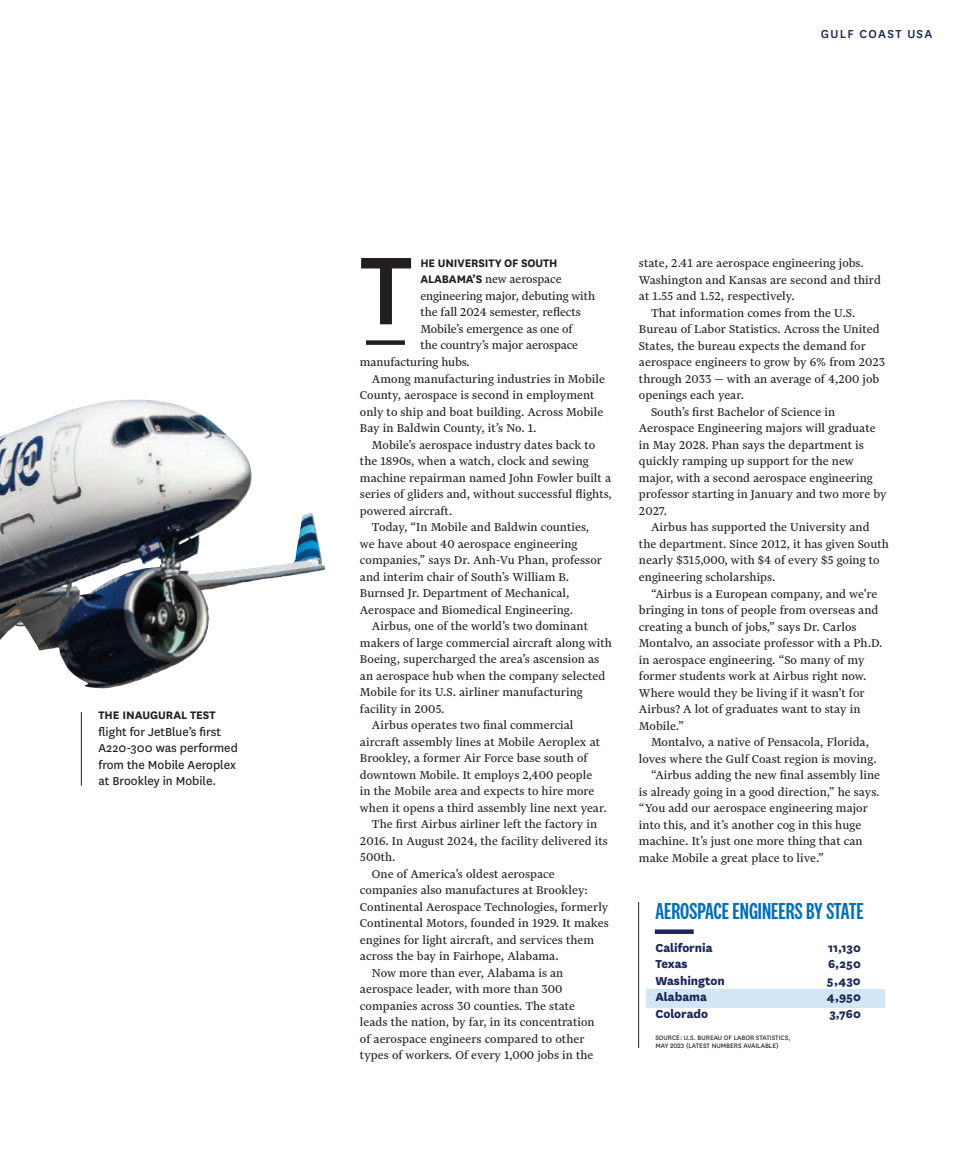
<style>
.page{position:relative;width:972px;height:1175px;background:#fff}
.page>*{position:absolute;margin:0;border:0;box-sizing:border-box;transform-origin:0 0}
.t1{font:500 112.5px "National";color:#231f20}
.t2{font:500 24px "National 2 Cmp";color:#006fba}
.t3{font:13.5px/16.5px "Financier Text";color:#231f20}
.t4{font:13.5px/16.5px "National";color:#231f20}
.t5{font:800 13.5px "National";color:#1a2658}
.t6{font:500 13.5px "National";letter-spacing:.1em;color:#1a2658}
.t7{font:700 12.75px "National";letter-spacing:-.01em;color:#231f20}
.t8{font:7.5px/7.5px "National";color:#231f20}
.s1{font-family:"National";font-weight:700;font-size:12.75px}
</style>
<div class="page">
<div style="left:646px;top:989px;width:239px;height:18px;background:#d1e7f6"></div>
<hr style="left:81px;top:712px;width:1px;height:73px;background:#231f20">
<hr style="left:638px;top:902px;width:1px;height:145px;background:#231f20">
<div style="left:366px;top:340px;width:39px;height:5px;background:#231f20"></div>
<div style="left:655px;top:929px;width:39px;height:5px;background:#1a2658"></div>
<img style="left:0;top:400px;width:326px;height:288px">
<p class="t7" style="left:99px;top:706px;width:118px">THE INAUGURAL TEST</p>
<p class="t4" style="left:99px;top:722px;width:141px">flight for JetBlue’s first<br>A220-300 was performed from the Mobile Aeroplex at Brookley in Mobile.</p>
<p class="t6" style="left:821px;top:25px;width:113px">GULF COAST USA</p>
<p class="t1" style="left:360px;top:213px;width:54px">T</p>
<p class="t7" style="left:420px;top:254px;width:139px">HE UNIVERSITY OF SOUTH</p>
<p class="t3" style="left:420px;top:271px;width:143px"><span class="s1">ALABAMA’S</span> new aerospace</p>
<p class="t3" style="left:420px;top:288px;width:176px">engineering major, debuting with</p>
<p class="t3" style="left:420px;top:304px;width:162px">the fall 2024 semester, reflects</p>
<p class="t3" style="left:420px;top:321px;width:154px">Mobile’s emergence as one of</p>
<p class="t3" style="left:420px;top:337px;width:159px">the country’s major aerospace</p>
<p class="t3" style="left:360px;top:354px;width:112px">manufacturing hubs.</p>
<p class="t3" style="left:360px;top:370px;width:246px;text-indent:12px">Among manufacturing industries in Mobile County, aerospace is second in employment only to ship and boat building. Across Mobile Bay in Baldwin County, it’s No. 1.</p>
<p class="t3" style="left:360px;top:436px;width:254px;text-indent:12px">Mobile’s aerospace industry dates back to the 1890s, when a watch, clock and sewing machine repairman named John Fowler built a series of gliders and, without successful flights, powered aircraft.</p>
<p class="t3" style="left:360px;top:519px;width:243px;text-indent:12px">Today, “In Mobile and Baldwin counties, we have about 40 aerospace engineering companies,” says Dr. Anh-Vu Phan, professor and interim chair of South’s William B.<br>Burnsed Jr. Department of Mechanical, Aerospace and Biomedical Engineering.</p>
<p class="t3" style="left:360px;top:618px;width:253px;text-indent:12px">Airbus, one of the world’s two dominant makers of large commercial aircraft along with Boeing, supercharged the area’s ascension as an aerospace hub when the company selected Mobile for its U.S. airliner manufacturing facility in 2005.</p>
<p class="t3" style="left:360px;top:717px;width:248px;text-indent:12px">Airbus operates two final commercial aircraft assembly lines at Mobile Aeroplex at Brookley, a former Air Force base south of downtown Mobile. It employs 2,400 people<br>in the Mobile area and expects to hire more when it opens a third assembly line next year.</p>
<p class="t3" style="left:360px;top:816px;width:250px;text-indent:12px">The first Airbus airliner left the factory in<br>2016. In August 2024, the facility delivered its<br>500th.</p>
<p class="t3" style="left:360px;top:865px;width:250px;text-indent:12px">One of America’s oldest aerospace companies also manufactures at Brookley:<br>Continental Aerospace Technologies, formerly Continental Motors, founded in 1929. It makes engines for light aircraft, and services them across the bay in Fairhope, Alabama.</p>
<p class="t3" style="left:360px;top:964px;width:236px;text-indent:12px">Now more than ever, Alabama is an aerospace leader, with more than 300 companies across 30 counties. The state leads the nation, by far, in its concentration of aerospace engineers compared to other types of workers. Of every 1,000 jobs in the</p>
<p class="t3" style="left:639px;top:255px;width:243px">state, 2.41 are aerospace engineering jobs.<br>Washington and Kansas are second and third at 1.55 and 1.52, respectively.</p>
<p class="t3" style="left:639px;top:305px;width:248px;text-indent:12px">That information comes from the U.S.<br>Bureau of Labor Statistics. Across the United States, the bureau expects the demand for aerospace engineers to grow by 6% from 2023 through 2033 — with an average of 4,200 job openings each year.</p>
<p class="t3" style="left:639px;top:404px;width:249px;text-indent:12px">South’s first Bachelor of Science in Aerospace Engineering majors will graduate in May 2028. Phan says the department is quickly ramping up support for the new major, with a second aerospace engineering professor starting in January and two more by 2027.</p>
<p class="t3" style="left:639px;top:519px;width:251px;text-indent:12px">Airbus has supported the University and the department. Since 2012, it has given South nearly $315,000, with $4 of every $5 going to engineering scholarships.</p>
<p class="t3" style="left:639px;top:585px;width:245px;text-indent:12px">“Airbus is a European company, and we’re bringing in tons of people from overseas and creating a bunch of jobs,” says Dr. Carlos Montalvo, an associate professor with a Ph.D. in aerospace engineering. “So many of my former students work at Airbus right now.<br>Where would they be living if it wasn’t for Airbus? A lot of graduates want to stay in Mobile.”</p>
<p class="t3" style="left:639px;top:734px;width:239px;text-align:center">Montalvo, a native of Pensacola, Florida, loves where the Gulf Coast region is moving.</p>
<p class="t3" style="left:639px;top:766px;width:243px;text-indent:12px">“Airbus adding the new final assembly line is already going in a good direction,” he says. “You add our aerospace engineering major into this, and it’s another cog in this huge machine. It’s just one more thing that can make Mobile a great place to live.”</p>
<p class="t2" style="left:655px;top:898px;width:210px">AEROSPACE ENGINEERS BY STATE</p>
<p class="t5" style="left:655px;top:938px;width:59px">California</p>
<p class="t5" style="left:828px;top:938px;width:34px">11,130</p>
<p class="t5" style="left:655px;top:954px;width:34px">Texas</p>
<p class="t5" style="left:828px;top:954px;width:34px">6,250</p>
<p class="t5" style="left:655px;top:971px;width:71px">Washington</p>
<p class="t5" style="left:827px;top:971px;width:35px">5,430</p>
<p class="t5" style="left:655px;top:987px;width:53px">Alabama</p>
<p class="t5" style="left:827px;top:987px;width:35px">4,950</p>
<p class="t5" style="left:655px;top:1004px;width:54px">Colorado</p>
<p class="t5" style="left:829px;top:1004px;width:33px">3,760</p>
<p class="t8" style="left:655px;top:1034px;width:137px">SOURCE: U.S. BUREAU OF LABOR STATISTICS,<br>MAY 2023 (LATEST NUMBERS AVAILABLE)</p>
</div>
